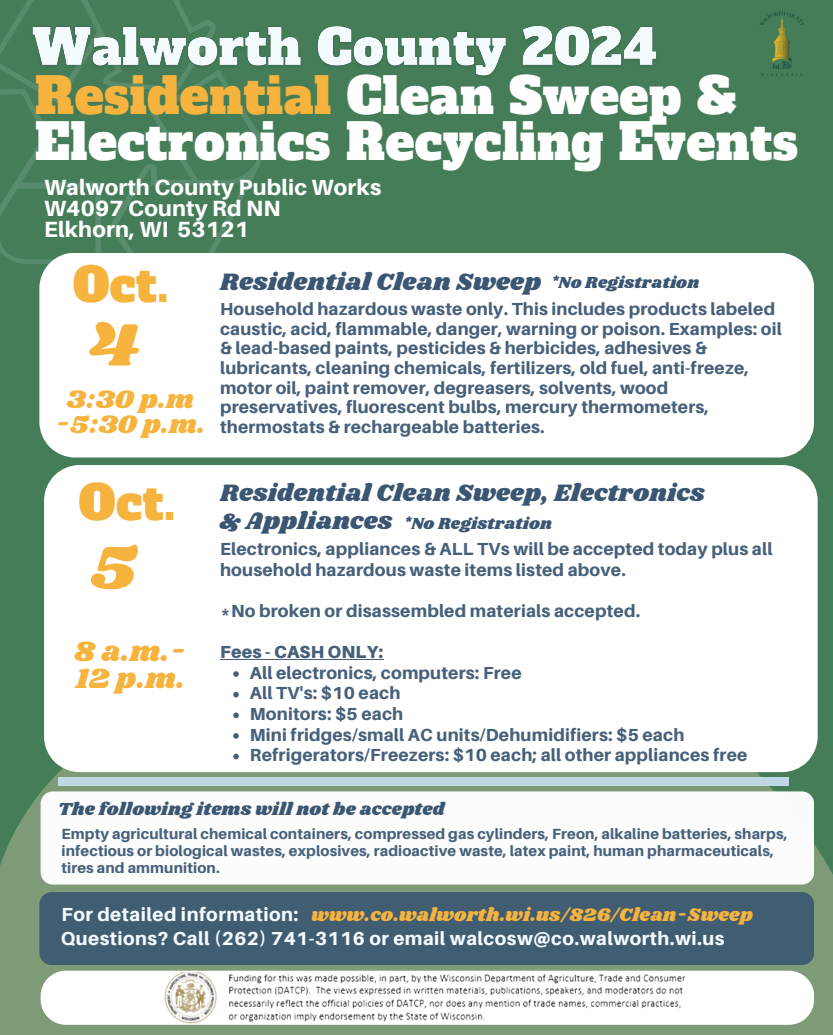
<style>
.page{position:relative;width:833px;height:1035px;background:#fff}
.page>*{position:absolute;margin:0;border:0;box-sizing:border-box;transform-origin:0 0}
.t1{font:65.75px "Shrikhand";color:#f6b33e}
.t2{font:48.75px/46px "Alfa Slab One";letter-spacing:.01em;color:#fff}
.t3{font:46.5px "Alfa Slab One";color:#f6b33e}
.t4{font:45.88px "Alfa Slab One";color:#f6b33e}
.t5{font:29.12px/27.2px "Shrikhand";color:#f6b33e}
.t6{font:26.5px/24.5px "Shrikhand";color:#f6b33e;text-align:center}
.t7{font:24.62px/28.4px "Shrikhand";letter-spacing:.01em;color:#3b5672}
.t8{font:800 22px/20.6px "Aileron";letter-spacing:.01em;color:#fff}
.t9{font:800 18.88px "Aileron";letter-spacing:.025em;color:#f4fbff}
.t10{font:18.88px "Shrikhand";letter-spacing:.01em;color:#f6b33e}
.t11{font:18px "Shrikhand";letter-spacing:.01em;color:#3b5672}
.t12{font:800 17.5px/19.8px "Aileron";letter-spacing:.01em;color:#3b5672}
.t13{font:900 17.5px "Aileron";letter-spacing:.01em;color:#3b5672}
.t14{font:16.62px "Shrikhand";letter-spacing:.01em;color:#3b5672}
.t15{font:800 14.75px/16.9px "Aileron";letter-spacing:.01em;color:#3b5672}
.s1{color:#f6b33e}
</style>
<div class="page">
<div style="left:0;top:0;width:832px;height:1035px;background:#457d58"></div>
<svg style="left:0;top:602px;width:832px;height:433px;fill:#7d9b76"></svg>
<svg style="left:0;top:0;width:264px;height:264px"></svg>
<div style="left:58px;top:778px;width:94px;height:8px;background:#c0d8e6"></div>
<div style="left:149px;top:778px;width:94px;height:8px;background:#c0d8e6"></div>
<div style="left:240px;top:778px;width:94px;height:8px;background:#c0d8e6"></div>
<div style="left:331px;top:778px;width:94px;height:8px;background:#c0d8e6"></div>
<div style="left:422px;top:778px;width:94px;height:8px;background:#c0d8e6"></div>
<div style="left:513px;top:778px;width:94px;height:8px;background:#c0d8e6"></div>
<div style="left:604px;top:778px;width:94px;height:8px;background:#c0d8e6"></div>
<div style="left:695px;top:778px;width:94px;height:8px;background:#c0d8e6"></div>
<img style="left:760px;top:11px;width:44px;height:65px">
<img style="left:27px;top:15px;width:629px;height:68px">
<div style="left:39px;top:892px;width:775px;height:73px;background:#415d72;border-radius:12px"></div>
<div style="left:39px;top:253px;width:774px;height:205px;background:#fff"></div>
<div style="left:41px;top:791px;width:773px;height:94px;background:#fff;border-radius:12px"></div>
<div style="left:44px;top:465px;width:773px;height:307px;background:#fff"></div>
<hr style="left:220px;top:659px;width:163px;height:1px;background:#3b5672">
<svg style="left:233px;top:671px;width:6px;height:6px"></svg>
<svg style="left:233px;top:692px;width:6px;height:5px"></svg>
<svg style="left:233px;top:712px;width:6px;height:6px"></svg>
<svg style="left:233px;top:733px;width:6px;height:6px"></svg>
<svg style="left:233px;top:754px;width:6px;height:5px"></svg>
<div style="left:41px;top:971px;width:773px;height:54px;background:#fff;border-radius:25px"></div>
<img style="left:145px;top:973px;width:556px;height:52px">
<p class="t2" style="left:35px;top:74px;width:764px"><span class="s1">Residential</span> Clean Sweep &amp;<br>Electronics Recycling Events</p>
<h5 class="t8" style="left:44px;top:177px;width:339px">Walworth County Public Works<br>W4097 County Rd NN<br>Elkhorn, WI 53121</h5>
<p class="t4" style="left:73px;top:254px;width:97px">Oct.</p>
<h2 class="t1" style="left:87px;top:298px;width:53px">4</h2>
<p class="t6" style="left:55px;top:388px;width:151px">3:30 p.m -5:30 p.m.</p>
<h3 class="t7" style="left:220px;top:269px;width:323px">Residential Clean Sweep</h3>
<p class="t12" style="left:220px;top:299px;width:563px">Household hazardous waste only. This includes products labeled caustic, acid, flammable, danger, warning or poison. Examples: oil &amp; lead-based paints, pesticides &amp; herbicides, adhesives &amp; lubricants, cleaning chemicals, fertilizers, old fuel, anti-freeze, motor oil, paint remover, degreasers, solvents, wood preservatives, fluorescent bulbs, mercury thermometers, thermostats &amp; rechargeable batteries.</p>
<p class="t14" style="left:551px;top:271px;width:149px">*No Registration</p>
<h2 class="t3" style="left:79px;top:472px;width:98px">Oct.</h2>
<p class="t1" style="left:91px;top:521px;width:46px">5</p>
<h3 class="t5" style="left:74px;top:639px;width:114px">8 a.m.-<br>12 p.m.</h3>
<p class="t7" style="left:220px;top:479px;width:486px">Residential Clean Sweep, Electronics &amp; Appliances</p>
<h5 class="t14" style="left:404px;top:512px;width:149px">*No Registration</h5>
<p class="t12" style="left:220px;top:538px;width:554px;line-height:20.6px">Electronics, appliances &amp; ALL TVs will be accepted today plus all household hazardous waste items listed above.</p>
<p class="t12" style="left:220px;top:601px;width:421px">*No broken or disassembled materials accepted.</p>
<p class="t13" style="left:220px;top:641px;width:165px">Fees - CASH ONLY:</p>
<p class="t12" style="left:250px;top:662px;width:499px;line-height:20.6px">All electronics, computers: Free<br>All TV's: $10 each<br>Monitors: $5 each<br>Mini fridges/small AC units/Dehumidifiers: $5 each Refrigerators/Freezers: $10 each; all other appliances free</p>
<h1 class="t11" style="left:58px;top:796px;width:388px">The following items will not be accepted</h1>
<p class="t15" style="left:61px;top:825px;width:727px">Empty agricultural chemical containers, compressed gas cylinders, Freon, alkaline batteries, sharps, infectious or biological wastes, explosives, radioactive waste, latex paint, human pharmaceuticals, tires and ammunition.</p>
<h1 class="t9" style="left:61px;top:903px;width:238px">For detailed information:</h1>
<h4 class="t9" style="left:61px;top:927px;width:665px">Questions? Call (262) 741-3116 or email walcosw@co.walworth.wi.us</h4>
<h1 class="t10" style="left:311px;top:902px;width:443px">www.co.walworth.wi.us/826/Clean-Sweep</h1>
</div>
